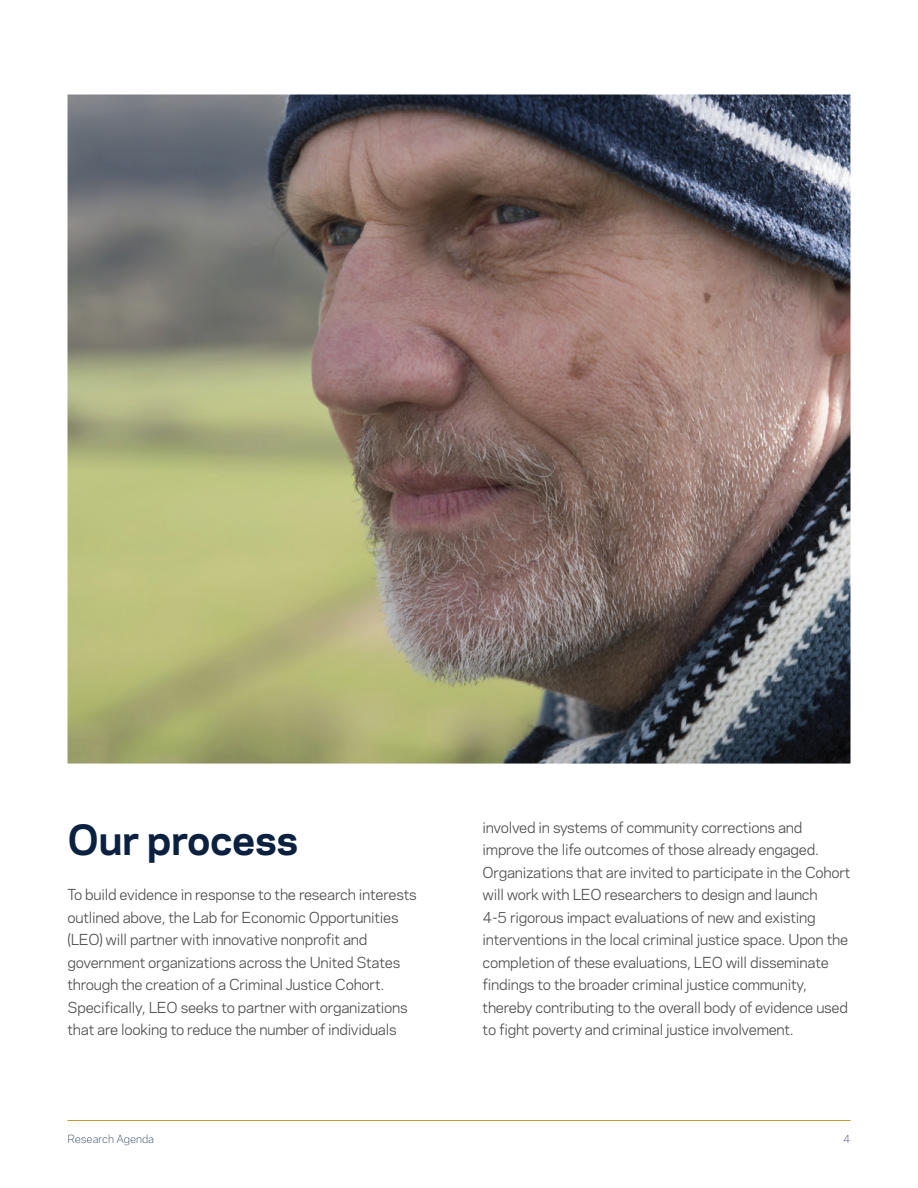
<style>
.page{position:relative;width:918px;height:1188px;background:#fff}
.page>*{position:absolute;margin:0;border:0;box-sizing:border-box;transform-origin:0 0}
.t1{font:700 39px "Galaxie Polaris";letter-spacing:-.01em;color:#0b213f}
.t2{font:14.25px/22.5px "Galaxie Polaris";letter-spacing:-.015em;color:#4b4c4d}
.t3{font:300 10.5px "Galaxie Polaris";color:#0b213f}
</style>
<div class="page">
<hr style="left:68px;top:1120px;width:782px;height:1px;background:#ca982a">
<img style="left:68px;top:94px;width:782px;height:670px">
<p class="t1" style="left:68px;top:811px;width:232px">Our process</p>
<p class="t2" style="left:68px;top:882px;width:351px">To build evidence in response to the research interests outlined above, the Lab for Economic Opportunities (LEO) will partner with innovative nonprofit and government organizations across the United States through the creation of a Criminal Justice Cohort.<br>Specifically, LEO seeks to partner with organizations that are looking to reduce the number of individuals</p>
<p class="t2" style="left:483px;top:815px;width:369px">involved in systems of community corrections and improve the life outcomes of those already engaged.<br>Organizations that are invited to participate in the Cohort will work with LEO researchers to design and launch<br>4-5 rigorous impact evaluations of new and existing interventions in the local criminal justice space. Upon the completion of these evaluations, LEO will disseminate findings to the broader criminal justice community, thereby contributing to the overall body of evidence used to fight poverty and criminal justice involvement.</p>
<p class="t3" style="left:68px;top:1132px;width:88px">Research Agenda</p>
<p class="t3" style="left:843px;top:1132px;width:9px">4</p>
</div>
